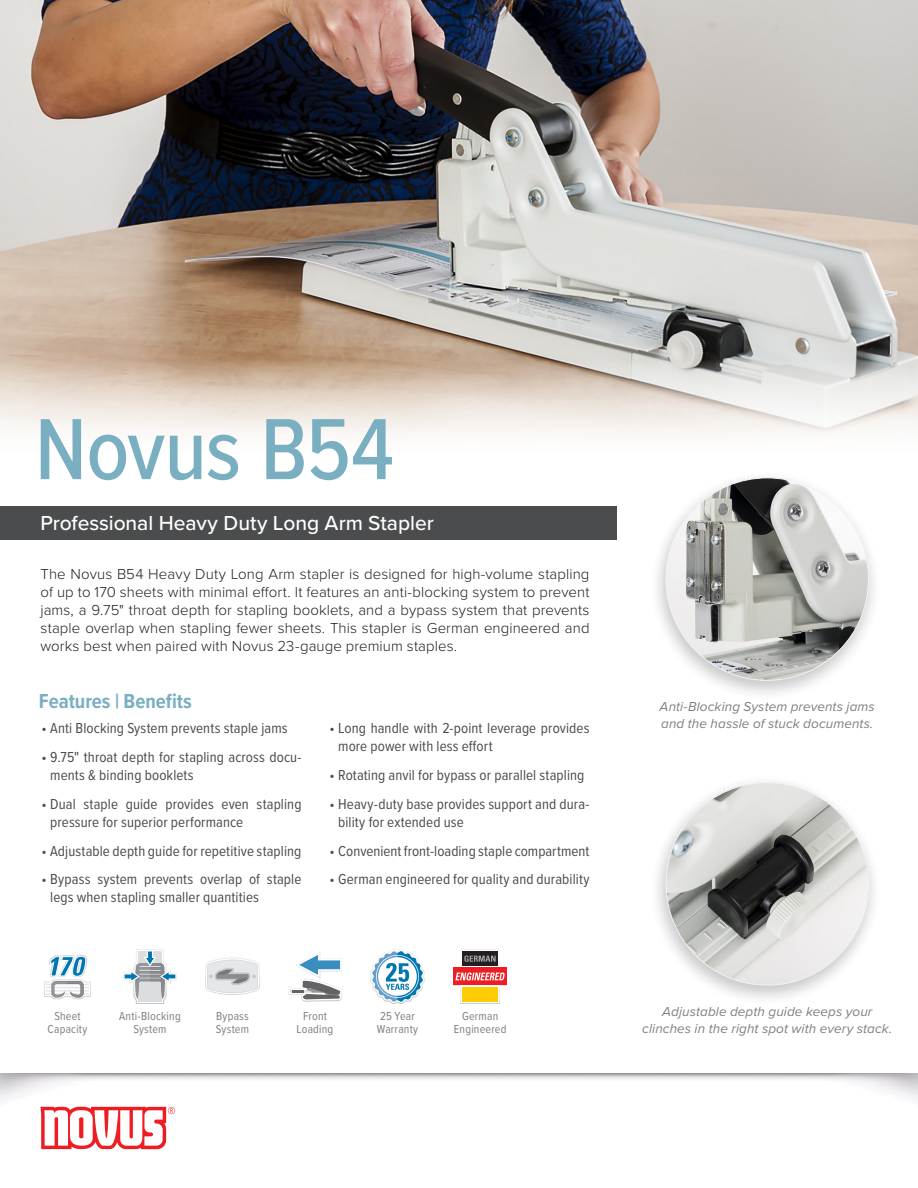
<style>
.page{position:relative;width:918px;height:1188px;background:#fff}
.page>*{position:absolute;margin:0;border:0;box-sizing:border-box;transform-origin:0 0}
.t1{font:500 90px "Proxima Nova Cond";letter-spacing:-.015em;color:#7aafc2}
.t2{font:500 21px "Proxima Nova";letter-spacing:-.005em;color:#fff}
.t3{font:700 21px "Proxima Nova Cond";color:#7aafc2}
.t4{font:15px/18px "Proxima Nova Cond";letter-spacing:.005em;color:#4b4c4d}
.t5{font:300 15px/18px "Proxima Nova";letter-spacing:.005em;color:#231f20;text-align:justify}
.t6{font:italic 13.5px/16.5px "Proxima Nova";letter-spacing:.005em;color:#7f7f83}
.t7{font:12px/12.8px "Proxima Nova Cond";letter-spacing:.015em;color:#7f7f83;text-align:center}
.s1{font-family:"Proxima Nova"}
</style>
<div class="page">
<div style="left:0;top:506px;width:616px;height:34px;background:#4b4c4d"></div>
<svg style="left:40px;top:1107px;width:135px;height:42px"></svg>
<img style="left:0;top:0;width:918px;height:435px">
<div style="left:650px;top:470px;width:232px;height:232px;background:#231f20;opacity:.25"></div>
<img style="left:666px;top:478px;width:202px;height:202px;border-radius:101px">
<div style="left:650px;top:775px;width:232px;height:232px;background:#231f20;opacity:.25"></div>
<img style="left:666px;top:783px;width:202px;height:202px;border-radius:101px">
<img style="left:44px;top:981px;width:47px;height:16px">
<svg style="left:45px;top:955px;width:45px;height:44px"></svg>
<img style="left:370px;top:949px;width:33px;height:34px">
<svg style="left:371px;top:950px;width:53px;height:53px"></svg>
<img style="left:453px;top:949px;width:54px;height:37px">
<div style="left:453px;top:968px;width:54px;height:17px;background:#ee1d23"></div>
<svg style="left:455px;top:950px;width:50px;height:53px"></svg>
<img style="left:304px;top:1001px;width:32px;height:1px">
<svg style="left:288px;top:953px;width:54px;height:48px"></svg>
<svg style="left:123px;top:950px;width:54px;height:53px"></svg>
<svg style="left:206px;top:958px;width:53px;height:36px;background:#d8d9db"></svg>
<p class="t1" style="left:35px;top:383px;width:361px">Novus B54</p>
<p class="t2" style="left:41px;top:507px;width:395px">Professional Heavy Duty Long Arm Stapler</p>
<p class="t5" style="left:40px;top:564px;width:551px">The Novus B54 Heavy Duty Long Arm stapler is designed for high-volume stapling of up to 170 sheets with minimal effort. It features an anti-blocking system to prevent jams, a 9.75" throat depth for stapling booklets, and a bypass system that prevents staple overlap when stapling fewer sheets. This stapler is German engineered and works best when paired with Novus 23-gauge premium staples.</p>
<p class="t3" style="left:39px;top:685px;width:155px">Features | Benefits</p>
<p class="t4" style="left:42px;top:719px;width:248px"><span class="s1">•</span> Anti Blocking System prevents staple jams</p>
<p class="t4" style="left:50px;top:747px;width:253px;text-indent:-9px"><span class="s1">•</span> 9.75" throat depth for stapling across docu&shy;ments &amp; binding booklets</p>
<p class="t4" style="left:50px;top:794px;width:253px;text-indent:-9px"><span class="s1">•</span> Dual staple guide provides even stapling pressure for superior performance</p>
<p class="t4" style="left:42px;top:841px;width:261px"><span class="s1">•</span> Adjustable depth guide for repetitive stapling</p>
<p class="t4" style="left:50px;top:870px;width:253px;text-indent:-9px"><span class="s1">•</span> Bypass system prevents overlap of staple legs when stapling smaller quantities</p>
<p class="t4" style="left:338px;top:719px;width:253px;text-indent:-9px"><span class="s1">•</span> Long handle with 2-point leverage provides more power with less effort</p>
<p class="t4" style="left:330px;top:765px;width:256px"><span class="s1">•</span> Rotating anvil for bypass or parallel stapling</p>
<p class="t4" style="left:338px;top:794px;width:253px;text-indent:-9px"><span class="s1">•</span> Heavy-duty base provides support and dura&shy;bility for extended use</p>
<p class="t4" style="left:330px;top:841px;width:261px"><span class="s1">•</span> Convenient front-loading staple compartment</p>
<p class="t4" style="left:330px;top:870px;width:261px"><span class="s1">•</span> German engineered for quality and durability</p>
<p class="t7" style="left:48px;top:1009px;width:41px">Sheet<br>Capacity</p>
<p class="t7" style="left:377px;top:1009px;width:43px;text-align:left">25 Year<br>Warranty</p>
<p class="t7" style="left:119px;top:1009px;width:63px">Anti-Blocking<br>System</p>
<p class="t7" style="left:454px;top:1009px;width:54px">German<br>Engineered</p>
<p class="t7" style="left:216px;top:1009px;width:35px;text-align:left">Bypass<br>System</p>
<p class="t7" style="left:297px;top:1009px;width:38px">Front<br>Loading</p>
<p class="t6" style="left:660px;top:698px;width:217px">Anti-Blocking System prevents jams and the hassle of stuck documents.</p>
<p class="t6" style="left:642px;top:1003px;width:251px;text-align:center">Adjustable depth guide keeps your clinches in the right spot with every stack.</p>
</div>
